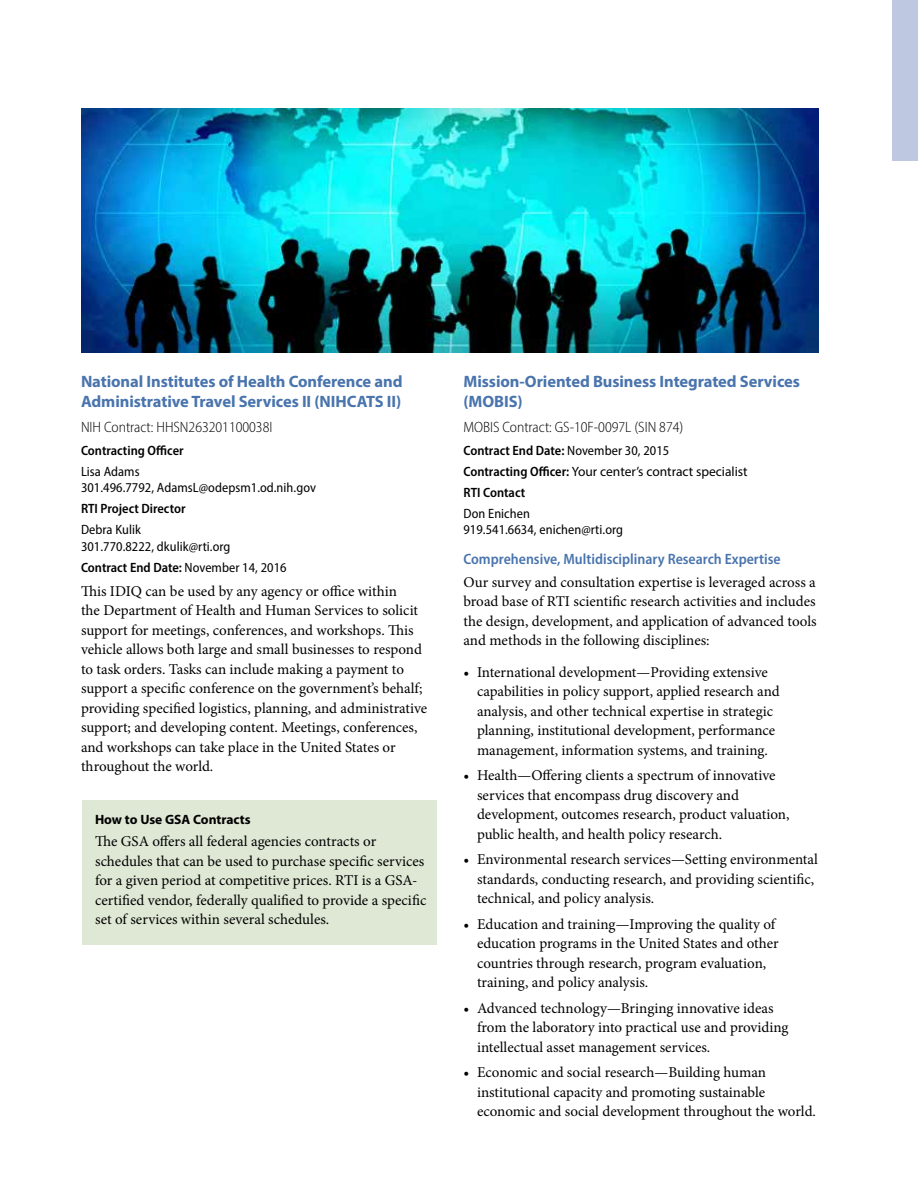
<style>
.page{position:relative;width:918px;height:1188px;background:#fff}
.page>*{position:absolute;margin:0;border:0;box-sizing:border-box;transform-origin:0 0}
.t1{font:700 16.5px/19.5px "Myriad Pro";letter-spacing:-.005em;color:#4974ad}
.t2{font:15px/19.5px "Minion Pro";color:#000}
.t3{font:300 semi-condensed 15px "Myriad Pro";color:#000}
.t4{font:600 semi-condensed 15px "Myriad Pro";color:#4974ad}
.t5{font:600 semi-condensed 13.5px/21px "Myriad Pro";color:#000}
.t6{font:semi-condensed 13.5px/16.5px "Myriad Pro";letter-spacing:.005em;color:#000}
.t7{font:700 13.5px "Myriad Pro";color:#000}
.s1{font-weight:400}
.s2{font-weight:400;font-stretch:normal}
</style>
<div class="page">
<div style="left:892px;top:0;width:26px;height:160px;background:#bec9e1"></div>
<div style="left:82px;top:800px;width:354px;height:145px;background:#dee8d5"></div>
<img style="left:82px;top:108px;width:737px;height:244px">
<p class="t1" style="left:81px;top:371px;width:323px">National Institutes of Health Conference and<br>Administrative Travel Services II (NIHCATS II)</p>
<p class="t3" style="left:81px;top:418px;width:193px">NIH Contract: HHSN263201100038I</p>
<p class="t5" style="left:81px;top:439px;width:104px">Contracting Officer</p>
<p class="t6" style="left:81px;top:463px;width:237px">Lisa Adams<br>301.496.7792, AdamsL@odepsm1.od.nih.gov</p>
<p class="t5" style="left:81px;top:498px;width:106px">RTI Project Director</p>
<p class="t6" style="left:81px;top:521px;width:151px">Debra Kulik<br>301.770.8222, dkulik@rti.org</p>
<p class="t5" style="left:81px;top:556px;width:207px">Contract End Date: <span class="s1">November 14, 2016</span></p>
<p class="t2" style="left:81px;top:581px;width:348px">This IDIQ can be used by any agency or office within<br>the Department of Health and Human Services to solicit support for meetings, conferences, and workshops. This vehicle allows both large and small businesses to respond to task orders. Tasks can include making a payment to support a specific conference on the government’s behalf; providing specified logistics, planning, and administrative support; and developing content. Meetings, conferences, and workshops can take place in the United States or throughout the world.</p>
<p class="t7" style="left:95px;top:810px;width:157px">How to Use GSA Contracts</p>
<p class="t2" style="left:95px;top:832px;width:333px">The GSA offers all federal agencies contracts or schedules that can be used to purchase specific services for a given period at competitive prices. RTI is a GSA&shy;certified vendor, federally qualified to provide a specific set of services within several schedules.</p>
<p class="t1" style="left:464px;top:371px;width:338px">Mission-Oriented Business Integrated Services (MOBIS)</p>
<p class="t3" style="left:464px;top:418px;width:221px">MOBIS Contract: GS-10F-0097L (SIN 874)</p>
<p class="t5" style="left:464px;top:439px;width:286px">Contract End Date: <span class="s1">November 30, 2015<br></span>Contracting Officer: <span class="s2">Your center’s contract specialist<br></span>RTI Contact</p>
<p class="t6" style="left:464px;top:505px;width:161px">Don Enichen<br>919.541.6634, enichen@rti.org</p>
<p class="t4" style="left:464px;top:550px;width:319px">Comprehensive, Multidisciplinary Research Expertise</p>
<p class="t2" style="left:464px;top:572px;width:355px;text-align:justify">Our survey and consultation expertise is leveraged across a broad base of RTI scientific research activities and includes the design, development, and application of advanced tools and methods in the following disciplines:</p>
<p class="t2" style="left:477px;top:662px;width:304px;text-indent:-14px">• International development—Providing extensive capabilities in policy support, applied research and analysis, and other technical expertise in strategic planning, institutional development, performance management, information systems, and training.</p>
<p class="t2" style="left:477px;top:766px;width:314px;text-indent:-14px">• Health—Offering clients a spectrum of innovative services that encompass drug discovery and development, outcomes research, product valuation, public health, and health policy research.</p>
<p class="t2" style="left:477px;top:850px;width:343px;text-indent:-14px">• Environmental research services—Setting environmental standards, conducting research, and providing scientific, technical, and policy analysis.</p>
<p class="t2" style="left:477px;top:914px;width:303px;text-indent:-14px">• Education and training—Improving the quality of education programs in the United States and other countries through research, program evaluation, training, and policy analysis.</p>
<p class="t2" style="left:477px;top:998px;width:313px;text-indent:-14px">• Advanced technology—Bringing innovative ideas from the laboratory into practical use and providing intellectual asset management services.</p>
<p class="t2" style="left:477px;top:1063px;width:340px;text-indent:-14px">• Economic and social research—Building human institutional capacity and promoting sustainable economic and social development throughout the world.</p>
</div>
